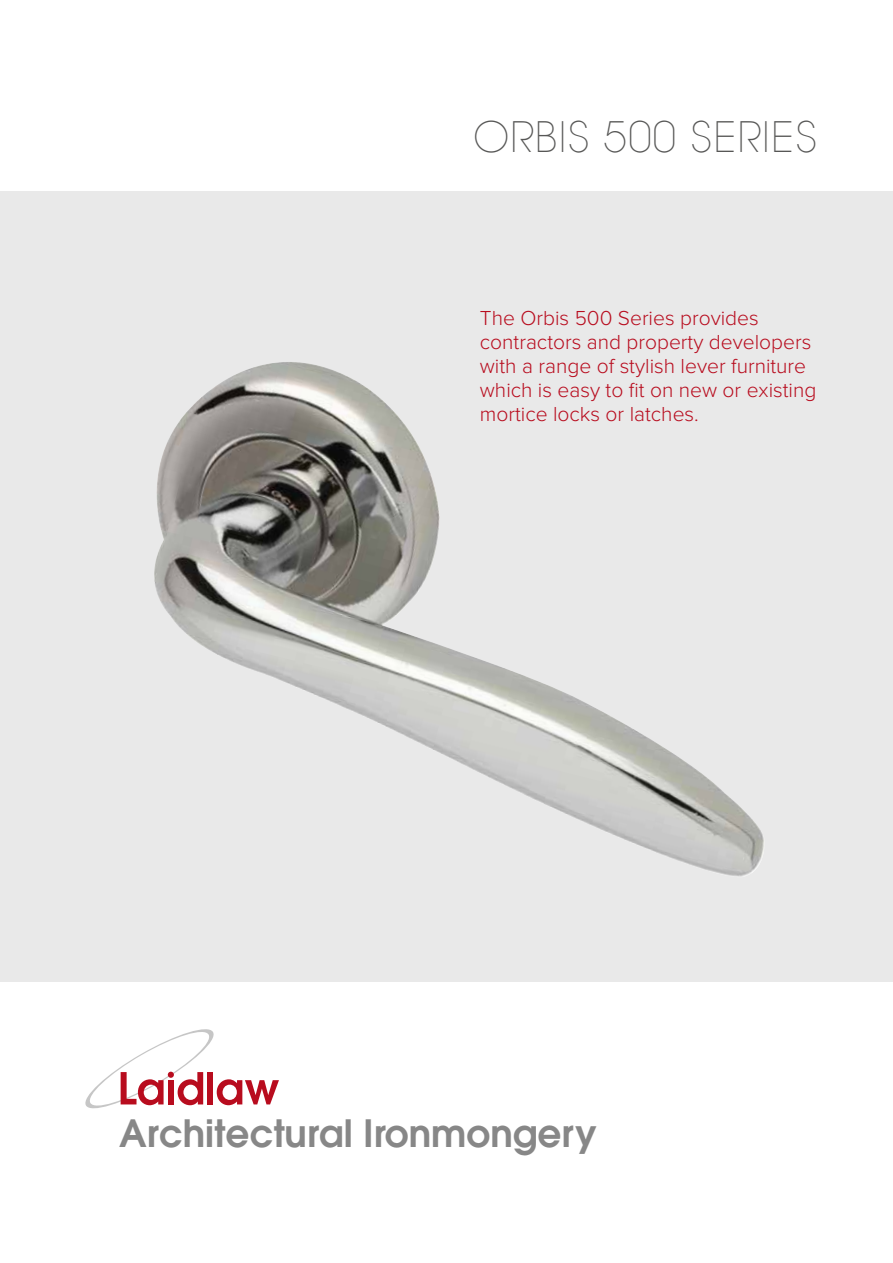
<style>
.page{position:relative;width:893px;height:1263px;background:#fff}
.page>*{position:absolute;margin:0;border:0;box-sizing:border-box;transform-origin:0 0}
.t1{font:200 42px "Avant Garde LT";letter-spacing:.03em;color:#575756}
.t2{font:600 37.5px "Avant Garde";color:#878787}
.t3{font:300 21px/24px "Proxima Nova";color:#b80c1e}
</style>
<div class="page">
<div style="left:0;top:191px;width:893px;height:791px;background:#e9e9e9"></div>
<svg style="left:85px;top:1029px;width:194px;height:80px"></svg>
<img style="left:154px;top:362px;width:610px;height:514px">
<h1 class="t1" style="left:473px;top:112px;width:345px">ORBIS 500 SERIES</h1>
<p class="t3" style="left:480px;top:307px;width:338px">The Orbis 500 Series provides contractors and property developers with a range of stylish lever furniture which is easy to fit on new or existing mortice locks or latches.</p>
<h2 class="t2" style="left:119px;top:1108px;width:479px">Architectural Ironmongery</h2>
</div>
